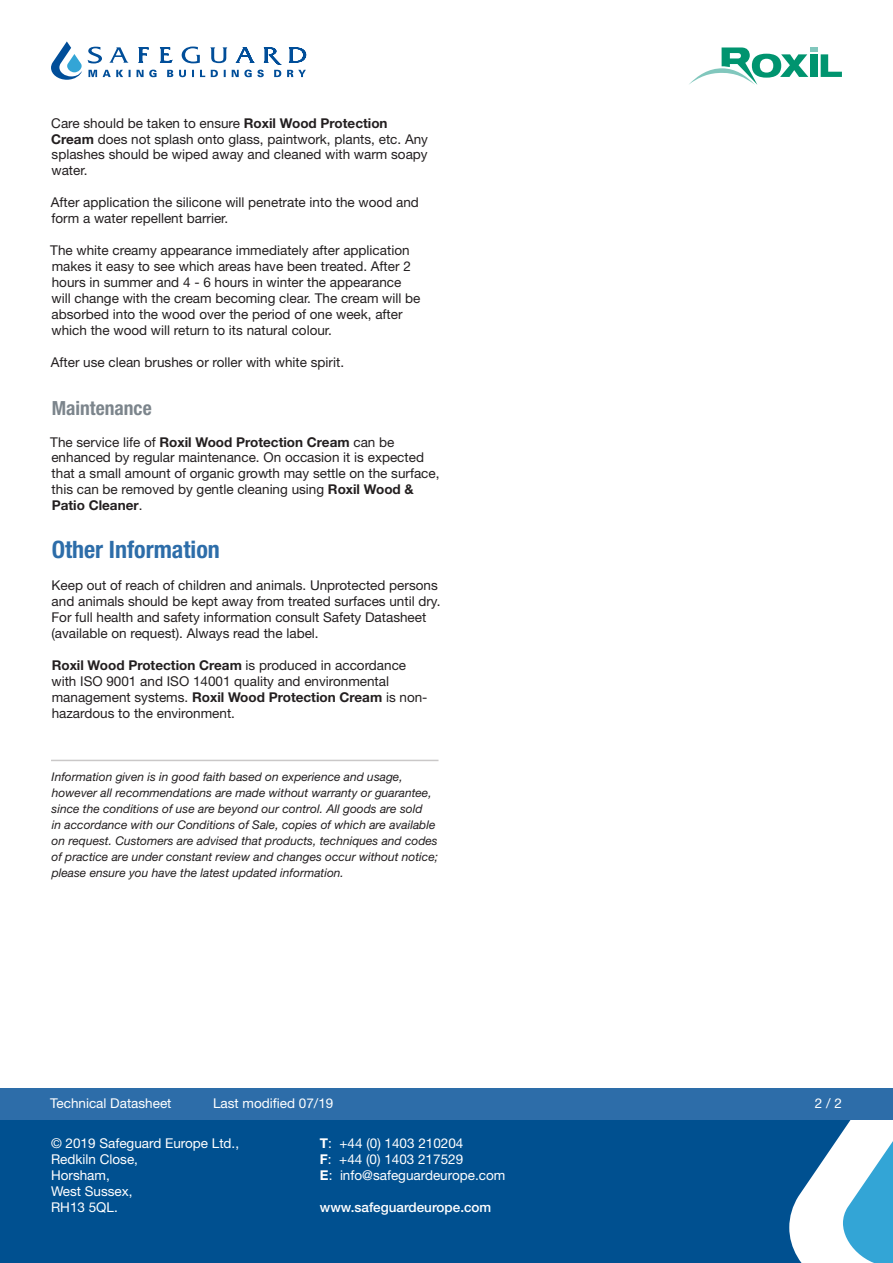
<style>
.page{position:relative;width:893px;height:1263px;background:#fff}
.page>*{position:absolute;margin:0;border:0;box-sizing:border-box;transform-origin:0 0}
.Header_2_-_7_5mm_Lea{font:700 condensed 24px "Helvetica Neue LT Std";color:#2d6da9}
.Header_4_-_7_5mm_Lea{font:700 condensed 19.5px "Helvetica Neue LT Std";color:#7c858c}
.Paragraph_-_3_75mm_L{font:13.5px/15.9px "Helvetica Neue LT Std";color:#231f20}
.t1{font:13.5px/15.9px "Helvetica Neue LT Std";color:#fff}
.t2{font:500 13.5px "Helvetica Neue LT Std";color:#fff}
.Disclaimer_-_3_75mm{font:italic 12px/15.9px "Helvetica Neue LT Std";color:#231f20}
.s1{font-weight:700}
</style>
<div class="page">
<div style="left:0;top:1103px;width:893px;height:160px;background:#005090"></div>
<svg style="left:789px;top:1119px;width:104px;height:144px"></svg>
<div style="left:0;top:1087px;width:893px;height:32px;background:#2d6da9"></div>
<svg style="left:51px;top:41px;width:255px;height:39px"></svg>
<svg style="left:689px;top:47px;width:153px;height:38px"></svg>
<hr style="left:51px;top:760px;width:387px;height:1px;background:#cac8c8">
<p class="Paragraph_-_3_75mm_L" style="left:51px;top:115px;width:378px">Care should be taken to ensure <span class="s1">Roxil Wood Protection Cream</span> does not splash onto glass, paintwork, plants, etc. Any splashes should be wiped away and cleaned with warm soapy water.</p>
<p class="Paragraph_-_3_75mm_L" style="left:51px;top:194px;width:370px">After application the silicone will penetrate into the wood and form a water repellent barrier.</p>
<p class="Paragraph_-_3_75mm_L" style="left:50px;top:242px;width:372px">The white creamy appearance immediately after application makes it easy to see which areas have been treated. After 2 hours in summer and 4 - 6 hours in winter the appearance will change with the cream becoming clear. The cream will be absorbed into the wood over the period of one week, after which the wood will return to its natural colour.</p>
<p class="Paragraph_-_3_75mm_L" style="left:51px;top:354px;width:295px">After use clean brushes or roller with white spirit.</p>
<p class="Header_4_-_7_5mm_Lea" style="left:52px;top:396px;width:101px">Maintenance</p>
<p class="Paragraph_-_3_75mm_L" style="left:50px;top:434px;width:391px">The service life of <span class="s1">Roxil Wood Protection Cream</span> can be enhanced by regular maintenance. On occasion it is expected that a small amount of organic growth may settle on the surface, this can be removed by gentle cleaning using <span class="s1">Roxil Wood &amp; Patio Cleaner</span>.</p>
<h2 class="Header_2_-_7_5mm_Lea" style="left:52px;top:535px;width:170px">Other Information</h2>
<p class="Paragraph_-_3_75mm_L" style="left:51px;top:577px;width:390px">Keep out of reach of children and animals. Unprotected persons and animals should be kept away from treated surfaces until dry.<br>For full health and safety information consult Safety Datasheet (available on request). Always read the label.</p>
<p class="Paragraph_-_3_75mm_L" style="left:51px;top:657px;width:378px"><span class="s1">Roxil Wood Protection Cream</span> is produced in accordance with ISO 9001 and ISO 14001 quality and environmental management systems. <span class="s1">Roxil Wood Protection Cream</span> is non&shy;hazardous to the environment.</p>
<p class="Disclaimer_-_3_75mm" style="left:51px;top:769px;width:388px">Information given is in good faith based on experience and usage, however all recommendations are made without warranty or guarantee, since the conditions of use are beyond our control. All goods are sold<br>in accordance with our Conditions of Sale, copies of which are available on request. Customers are advised that products, techniques and codes of practice are under constant review and changes occur without notice; please ensure you have the latest updated information.</p>
<p class="t1" style="left:50px;top:1095px;width:123px">Technical Datasheet</p>
<p class="t1" style="left:213px;top:1095px;width:122px">Last modified 07/19</p>
<p class="t1" style="left:815px;top:1095px;width:29px">2 / 2</p>
<p class="t1" style="left:51px;top:1135px;width:190px">© 2019 Safeguard Europe Ltd.,<br>Redkiln Close,<br>Horsham,<br>West Sussex,<br>RH13 5QL.</p>
<p class="t1" style="left:320px;top:1135px;width:187px"><span class="s1">T</span>: +44 (0) 1403 210204<br><span class="s1">F</span>: +44 (0) 1403 217529<br><span class="s1">E</span>: info@safeguardeurope.com</p>
<p class="t2" style="left:320px;top:1199px;width:173px">www.safeguardeurope.com</p>
</div>
